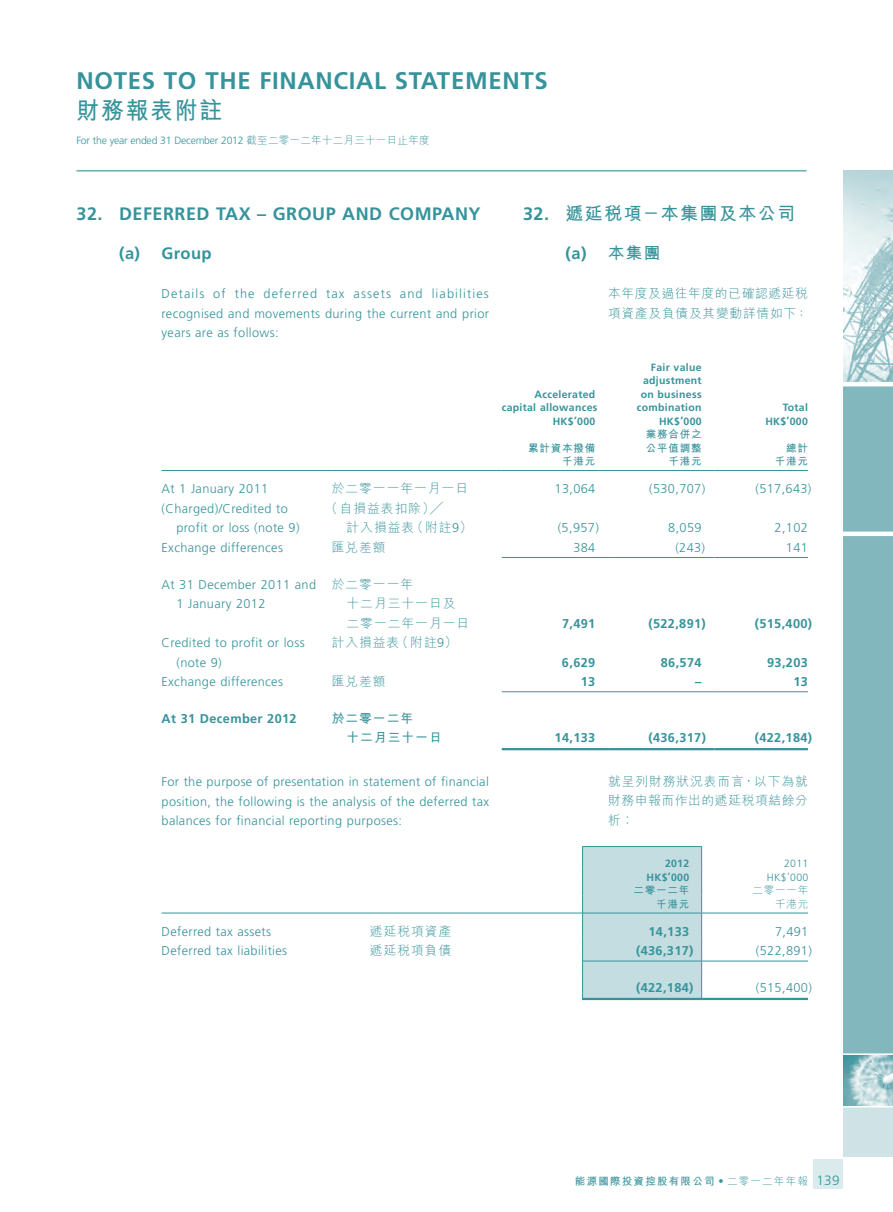
<style>
.page{position:relative;width:893px;height:1212px;background:#fff}
.page>*{position:absolute;margin:0;border:0;box-sizing:border-box;transform-origin:0 0}
.t1{font:700 24px "Frutiger LT Std";letter-spacing:.03em;color:#37939b}
.t2{font:700 24px "M Hei HK";letter-spacing:.08em;color:#37939b;scale:.95 1}
.Heading_1{font:700 18px "Frutiger LT Std";letter-spacing:.03em;color:#37939b}
.C_Heading_1{font:700 18px "M Hei HK";letter-spacing:.08em;color:#37939b}
.Heading_2{font:700 16.5px "Frutiger LT Std";color:#37939b}
.C_Heading_2{font:700 16.5px "Frutiger LT Std";color:#37939b}
.Body_Text{font:300 12.75px/19.5px "Frutiger LT Std";letter-spacing:.03em;color:#37939b}
.Body_Text-2{font:700 12.75px "Frutiger LT Std";letter-spacing:.03em;color:#37939b}
.Body_Text-3{font:300 12.75px/19.5px "M Hei HK";letter-spacing:.08em;color:#37939b}
.C_Body_Text{font:300 12.75px/19.5px "M Hei HK";letter-spacing:.05em;color:#37939b}
.Body_Text-4{font:700 12.75px/19.5px "M Hei HK";letter-spacing:.08em;color:#37939b}
.Body_Text-5{font:700 10.5px "Frutiger LT Std";letter-spacing:.03em;color:#37939b}
.Body_Text-6{font:300 10.5px "Frutiger LT Std";letter-spacing:-.02em;color:#37939b}
.Body_Text-7{font:700 10.5px "M Hei HK";letter-spacing:.08em;color:#37939b}
.Body_Text-8{font:700 10.5px "M Hei HK";letter-spacing:.12em;color:#37939b}
.Body_Text-9{font:300 10.5px "M Hei HK";letter-spacing:.08em;color:#37939b}
.s1{font-family:"M Hei HK"}
.s2{font-family:"Frutiger LT Std"}
.s3{font-weight:300}
.s4{font-family:"Frutiger LT Std";font-weight:300;font-size:13.5px}
</style>
<div class="page">
<hr style="left:77px;top:170px;width:729px;height:1px;background:#37939b">
<div style="left:843px;top:1107px;width:50px;height:49px;background:#cfe3e6"></div>
<img style="left:843px;top:1055px;width:50px;height:51px">
<div style="left:843px;top:170px;width:50px;height:884px;background:#82b7bd"></div>
<img style="left:843px;top:170px;width:50px;height:212px">
<hr style="left:837px;top:1053px;width:56px;height:2px;background:#fff">
<hr style="left:837px;top:382px;width:56px;height:4px;background:#fff">
<div style="left:837px;top:531px;width:56px;height:5px;background:#fff"></div>
<div style="left:813px;top:1159px;width:30px;height:30px;background:#dbeaec"></div>
<hr style="left:162px;top:470px;width:170px;height:1px;background:#37939b">
<hr style="left:332px;top:470px;width:170px;height:1px;background:#37939b">
<hr style="left:502px;top:470px;width:106px;height:1px;background:#37939b">
<hr style="left:608px;top:470px;width:106px;height:1px;background:#37939b">
<hr style="left:714px;top:470px;width:94px;height:1px;background:#37939b">
<hr style="left:502px;top:557px;width:106px;height:1px;background:#37939b">
<hr style="left:608px;top:557px;width:106px;height:1px;background:#37939b">
<hr style="left:714px;top:557px;width:94px;height:1px;background:#37939b">
<hr style="left:502px;top:691px;width:106px;height:1px;background:#37939b">
<hr style="left:608px;top:691px;width:106px;height:1px;background:#37939b">
<hr style="left:714px;top:691px;width:94px;height:1px;background:#37939b">
<hr style="left:502px;top:748px;width:106px;height:2px;background:#37939b">
<hr style="left:608px;top:748px;width:106px;height:2px;background:#37939b">
<hr style="left:714px;top:748px;width:94px;height:2px;background:#37939b">
<div style="left:582px;top:846px;width:120px;height:154px;background:#c4dde1"></div>
<hr style="left:162px;top:913px;width:208px;height:1px;background:#37939b">
<hr style="left:370px;top:913px;width:212px;height:1px;background:#37939b">
<hr style="left:583px;top:913px;width:118px;height:1px;background:#37939b">
<hr style="left:702px;top:913px;width:106px;height:1px;background:#37939b">
<hr style="left:583px;top:961px;width:118px;height:1px;background:#37939b">
<hr style="left:702px;top:961px;width:106px;height:1px;background:#37939b">
<hr style="left:583px;top:998px;width:118px;height:2px;background:#37939b">
<hr style="left:702px;top:998px;width:106px;height:2px;background:#37939b">
<h1 class="t1" style="left:77px;top:67px;width:473px">NOTES TO THE FINANCIAL STATEMENTS</h1>
<h1 class="t2" style="left:77px;top:93px;width:155px">財務報表附註</h1>
<p class="Body_Text-6" style="left:77px;top:134px;width:355px">For the year ended 31 December 2012 <span class="s1">截至二零一二年十二月三十一日止年度</span></p>
<p class="Heading_1" style="left:77px;top:203px;width:405px">32. DEFERRED TAX – GROUP AND COMPANY</p>
<p class="Heading_2" style="left:119px;top:244px;width:94px">(a) Group</p>
<p class="Body_Text" style="left:162px;top:284px;width:329px;text-align:justify">Details of the deferred tax assets and liabilities recognised and movements during the current and prior years are as follows:</p>
<p class="C_Heading_1" style="left:523px;top:200px;width:274px"><span class="s2">32.</span> 遞延稅項－本集團及本公司</p>
<p class="C_Heading_2" style="left:566px;top:244px;width:96px">(a) <span class="s1">本集團</span></p>
<p class="C_Body_Text" style="left:608px;top:284px;width:201px">本年度及過往年度的已確認遞延稅項資產及負債及其變動詳情如下：</p>
<p class="Body_Text-5" style="left:535px;top:388px;width:62px">Accelerated</p>
<p class="Body_Text-5" style="left:502px;top:401px;width:97px">capital allowances</p>
<p class="Body_Text-5" style="left:651px;top:361px;width:52px">Fair value</p>
<p class="Body_Text-5" style="left:643px;top:374px;width:60px">adjustment</p>
<p class="Body_Text-5" style="left:641px;top:388px;width:62px">on business</p>
<p class="Body_Text-5" style="left:637px;top:401px;width:66px">combination</p>
<p class="Body_Text-5" style="left:783px;top:401px;width:27px">Total</p>
<p class="Body_Text-5" style="left:553px;top:415px;width:44px">HK$’000</p>
<p class="Body_Text-5" style="left:659px;top:415px;width:44px">HK$’000</p>
<p class="Body_Text-5" style="left:765px;top:415px;width:44px">HK$’000</p>
<p class="Body_Text-7" style="left:528px;top:440px;width:69px">累計資本撥備</p>
<p class="Body_Text-7" style="left:646px;top:426px;width:57px">業務合併之</p>
<p class="Body_Text-7" style="left:646px;top:440px;width:57px">公平值調整</p>
<p class="Body_Text-7" style="left:786px;top:440px;width:23px">總計</p>
<p class="Body_Text-7" style="left:562px;top:453px;width:35px">千港元</p>
<p class="Body_Text-7" style="left:668px;top:453px;width:35px">千港元</p>
<p class="Body_Text-7" style="left:775px;top:453px;width:35px">千港元</p>
<p class="Body_Text" style="left:162px;top:479px;width:108px">At 1 January 2011</p>
<p class="Body_Text-3" style="left:332px;top:479px;width:138px">於二零一一年一月一日</p>
<p class="Body_Text" style="left:555px;top:479px;width:42px">13,064</p>
<p class="Body_Text" style="left:649px;top:479px;width:58px">(530,707)</p>
<p class="Body_Text" style="left:755px;top:479px;width:58px">(517,643)</p>
<p class="Body_Text" style="left:176px;top:499px;width:125px;text-indent:-15px">(Charged)/Credited to profit or loss (note 9)</p>
<p class="Body_Text-3" style="left:347px;top:498px;width:127px;text-indent:-21px">（自損益表扣除）╱<br>計入損益表（附註<span class="s2">9</span>）</p>
<p class="Body_Text" style="left:558px;top:518px;width:43px">(5,957)</p>
<p class="Body_Text" style="left:668px;top:518px;width:35px">8,059</p>
<p class="Body_Text" style="left:775px;top:518px;width:35px">2,102</p>
<p class="Body_Text" style="left:162px;top:538px;width:123px">Exchange differences</p>
<p class="Body_Text-3" style="left:332px;top:537px;width:55px">匯兌差額</p>
<p class="Body_Text" style="left:573px;top:538px;width:23px">384</p>
<p class="Body_Text" style="left:675px;top:538px;width:31px">(243)</p>
<p class="Body_Text" style="left:786px;top:538px;width:23px">141</p>
<p class="Body_Text" style="left:176px;top:574px;width:141px;text-indent:-15px">At 31 December 2011 and<br>1 January 2012</p>
<p class="Body_Text-3" style="left:347px;top:574px;width:124px;text-indent:-15px">於二零一一年<br>十二月三十一日及二零一二年一月一日</p>
<p class="Body_Text-2" style="left:562px;top:615px;width:35px">7,491</p>
<p class="Body_Text-2" style="left:648px;top:615px;width:59px">(522,891)</p>
<p class="Body_Text-2" style="left:755px;top:615px;width:59px">(515,400)</p>
<p class="Body_Text" style="left:176px;top:633px;width:130px;text-indent:-15px">Credited to profit or loss (note 9)</p>
<p class="Body_Text-3" style="left:332px;top:632px;width:127px">計入損益表（附註<span class="s2">9</span>）</p>
<p class="Body_Text-2" style="left:562px;top:654px;width:35px">6,629</p>
<p class="Body_Text-2" style="left:661px;top:654px;width:42px">86,574</p>
<p class="Body_Text-2" style="left:767px;top:654px;width:42px">93,203</p>
<p class="Body_Text" style="left:162px;top:672px;width:123px">Exchange differences</p>
<p class="Body_Text-3" style="left:332px;top:671px;width:55px">匯兌差額</p>
<p class="Body_Text-2" style="left:581px;top:674px;width:16px">13</p>
<p class="Body_Text-2" style="left:695px;top:674px;width:8px">–</p>
<p class="Body_Text-2" style="left:793px;top:674px;width:16px">13</p>
<p class="Body_Text-2" style="left:162px;top:711px;width:137px">At 31 December 2012</p>
<p class="Body_Text-4" style="left:347px;top:707px;width:97px;text-indent:-15px">於二零一二年<br>十二月三十一日</p>
<p class="Body_Text-2" style="left:555px;top:730px;width:42px">14,133</p>
<p class="Body_Text-2" style="left:648px;top:730px;width:59px">(436,317)</p>
<p class="Body_Text-2" style="left:755px;top:730px;width:59px">(422,184)</p>
<p class="Body_Text" style="left:162px;top:772px;width:329px;text-align:justify">For the purpose of presentation in statement of financial position, the following is the analysis of the deferred tax balances for financial reporting purposes:</p>
<p class="C_Body_Text" style="left:608px;top:771px;width:201px;text-align:justify">就呈列財務狀況表而言，以下為就財務申報而作出的遞延稅項結餘分析︰</p>
<p class="Body_Text-5" style="left:665px;top:857px;width:26px">2012</p>
<p class="Body_Text-6" style="left:784px;top:857px;width:26px">2011</p>
<p class="Body_Text-5" style="left:647px;top:871px;width:44px">HK$’000</p>
<p class="Body_Text-6" style="left:767px;top:871px;width:43px">HK$’000</p>
<p class="Body_Text-7" style="left:633px;top:882px;width:57px">二零一二年</p>
<p class="Body_Text-9" style="left:752px;top:885px;width:57px">二零一一年</p>
<p class="Body_Text-7" style="left:656px;top:896px;width:35px">千港元</p>
<p class="Body_Text-9" style="left:775px;top:898px;width:35px">千港元</p>
<p class="Body_Text" style="left:162px;top:922px;width:111px">Deferred tax assets</p>
<p class="Body_Text-3" style="left:370px;top:921px;width:83px">遞延稅項資產</p>
<p class="Body_Text-2" style="left:648px;top:924px;width:42px">14,133</p>
<p class="Body_Text" style="left:775px;top:922px;width:35px">7,491</p>
<p class="Body_Text" style="left:162px;top:941px;width:127px">Deferred tax liabilities</p>
<p class="Body_Text-3" style="left:370px;top:941px;width:83px">遞延稅項負債</p>
<p class="Body_Text-2" style="left:636px;top:943px;width:59px">(436,317)</p>
<p class="Body_Text" style="left:756px;top:941px;width:58px">(522,891)</p>
<p class="Body_Text-2" style="left:636px;top:980px;width:59px">(422,184)</p>
<p class="Body_Text" style="left:756px;top:978px;width:58px">(515,400)</p>
<p class="Body_Text-8" style="left:575px;top:1173px;width:266px">能源國際投資控股有限公司<span class="s3">•二零一二年年報</span> <span class="s4">139</span></p>
</div>
